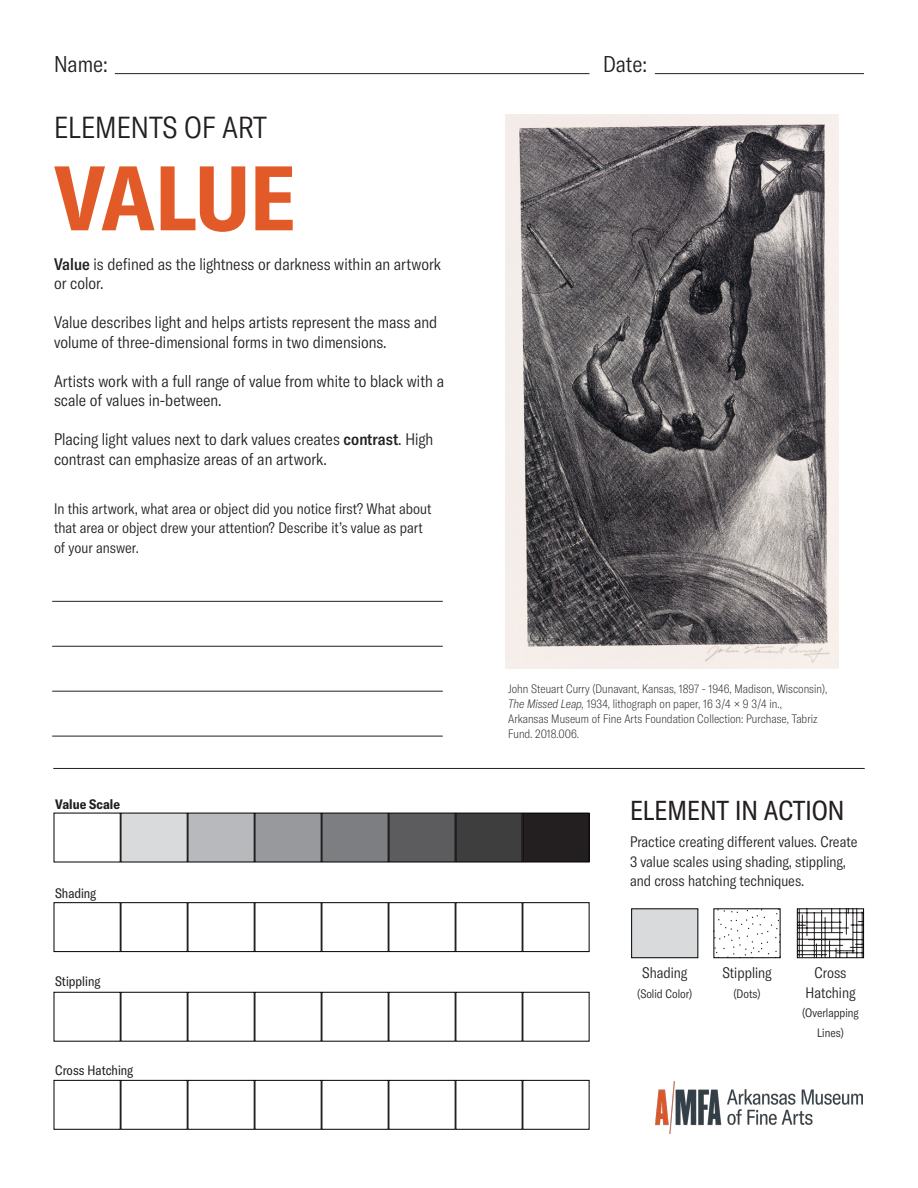
<style>
.page{position:relative;width:918px;height:1188px;background:#fff}
.page>*{position:absolute;margin:0;border:0;box-sizing:border-box;transform-origin:0 0}
.t1{font:700 condensed 90px "GT America";letter-spacing:-.005em;color:#e15a27}
.t2{font:300 condensed 30px "GT America";color:#231f20}
.t3{font:condensed 27px "GT America";color:#231f20}
.t4{font:300 condensed 22.5px "GT America";color:#231f20}
.t5{font:300 condensed 16.5px/19.5px "GT America";color:#231f20}
.t6{font:300 condensed 15px/19.5px "GT America";color:#231f20}
.t7{font:condensed 13.5px "GT America";color:#231f20}
.t8{font:700 condensed 13.5px "GT America";color:#231f20}
.t9{font:100 condensed 12px/15px "GT America";color:#231f20}
.t10{font:300 condensed 12px/19.5px "GT America";color:#231f20;text-align:center}
.s1{font-weight:500}
.s2{font-style:italic}
</style>
<div class="page">
<hr style="left:115px;top:73px;width:474px;height:1px;background:#231f20">
<hr style="left:655px;top:73px;width:209px;height:1px;background:#231f20">
<div style="left:121px;top:813px;width:67px;height:49px;background:#d9dadc"></div>
<div style="left:188px;top:813px;width:67px;height:49px;background:#b8b9bc"></div>
<div style="left:255px;top:813px;width:67px;height:49px;background:#97999c"></div>
<div style="left:322px;top:813px;width:67px;height:49px;background:#7c7e81;border:1px solid #000"></div>
<div style="left:389px;top:813px;width:67px;height:49px;background:#5c5c5f;border:1px solid #000"></div>
<div style="left:456px;top:813px;width:67px;height:49px;background:#3e3e3f;border:1px solid #000"></div>
<div style="left:523px;top:813px;width:66px;height:49px;background:#231f20"></div>
<div style="left:523px;top:813px;width:67px;height:49px;border:1px solid #000"></div>
<div style="left:54px;top:902px;width:67px;height:50px;border:1px solid #000"></div>
<div style="left:121px;top:902px;width:67px;height:50px;border:1px solid #000"></div>
<div style="left:188px;top:902px;width:67px;height:50px;border:1px solid #000"></div>
<div style="left:255px;top:902px;width:67px;height:50px;border:1px solid #000"></div>
<div style="left:322px;top:902px;width:67px;height:50px;border:1px solid #000"></div>
<div style="left:389px;top:902px;width:67px;height:50px;border:1px solid #000"></div>
<div style="left:456px;top:902px;width:67px;height:50px;border:1px solid #000"></div>
<div style="left:523px;top:902px;width:67px;height:50px;border:1px solid #000"></div>
<div style="left:54px;top:1080px;width:67px;height:50px;border:1px solid #000"></div>
<div style="left:121px;top:1080px;width:67px;height:50px;border:1px solid #000"></div>
<div style="left:188px;top:1080px;width:67px;height:50px;border:1px solid #000"></div>
<div style="left:255px;top:1080px;width:67px;height:50px;border:1px solid #000"></div>
<div style="left:322px;top:1080px;width:67px;height:50px;border:1px solid #000"></div>
<div style="left:389px;top:1080px;width:67px;height:50px;border:1px solid #000"></div>
<div style="left:456px;top:1080px;width:67px;height:50px;border:1px solid #000"></div>
<div style="left:523px;top:1080px;width:67px;height:50px;border:1px solid #000"></div>
<img style="left:506px;top:114px;width:332px;height:554px">
<hr style="left:52px;top:601px;width:391px;height:1px;background:#231f20">
<hr style="left:52px;top:646px;width:391px;height:1px;background:#231f20">
<hr style="left:52px;top:736px;width:391px;height:1px;background:#231f20">
<hr style="left:52px;top:691px;width:391px;height:1px;background:#231f20">
<svg style="left:714px;top:909px;width:67px;height:50px"></svg>
<div style="left:714px;top:908px;width:66px;height:50px;border:1px solid #000"></div>
<hr style="left:839px;top:909px;width:1px;height:49px;background:#231f20">
<hr style="left:853px;top:909px;width:1px;height:44px;background:#231f20">
<svg style="left:829px;top:941px;width:1px;height:15px"></svg>
<hr style="left:797px;top:912px;width:67px;height:1px;background:#231f20">
<hr style="left:821px;top:910px;width:1px;height:48px;background:#231f20">
<hr style="left:825px;top:917px;width:1px;height:41px;background:#231f20">
<svg style="left:831px;top:910px;width:1px;height:22px"></svg>
<hr style="left:808px;top:939px;width:56px;height:1px;background:#231f20">
<svg style="left:836px;top:944px;width:26px;height:12px"></svg>
<hr style="left:856px;top:909px;width:1px;height:49px;background:#231f20">
<hr style="left:868px;top:920px;width:1px;height:38px;background:#231f20">
<svg style="left:846px;top:910px;width:16px;height:25px"></svg>
<svg style="left:797px;top:910px;width:20px;height:49px"></svg>
<hr style="left:797px;top:954px;width:30px;height:1px;background:#231f20">
<hr style="left:797px;top:950px;width:58px;height:1px;background:#231f20">
<hr style="left:797px;top:945px;width:46px;height:1px;background:#231f20">
<hr style="left:797px;top:939px;width:56px;height:1px;background:#231f20">
<hr style="left:797px;top:932px;width:46px;height:1px;background:#231f20">
<hr style="left:797px;top:928px;width:52px;height:1px;background:#231f20">
<hr style="left:797px;top:922px;width:45px;height:1px;background:#231f20">
<div style="left:797px;top:908px;width:67px;height:50px;border:1px solid #000"></div>
<div style="left:631px;top:908px;width:67px;height:50px;background:#d9dadc;border:1px solid #000"></div>
<hr style="left:53px;top:768px;width:812px;height:1px;background:#231f20">
<img style="left:656px;top:1082px;width:207px;height:52px">
<p class="t4" style="left:54px;top:51px;width:55px">Name:</p>
<p class="t2" style="left:54px;top:110px;width:215px">ELEMENTS OF ART</p>
<p class="t1" style="left:54px;top:143px;width:243px">VALUE</p>
<p class="t5" style="left:54px;top:254px;width:389px"><span class="s1">Value</span> is defined as the lightness or darkness within an artwork or color.</p>
<p class="t5" style="left:54px;top:313px;width:385px">Value describes light and helps artists represent the mass and volume of three-dimensional forms in two dimensions.</p>
<p class="t5" style="left:54px;top:371px;width:392px">Artists work with a full range of value from white to black with a scale of values in-between.</p>
<p class="t5" style="left:54px;top:430px;width:381px">Placing light values next to dark values creates <span class="s1">contrast</span>. High contrast can emphasize areas of an artwork.</p>
<p class="t6" style="left:54px;top:499px;width:379px">In this artwork, what area or object did you notice first? What about that area or object drew your attention? Describe it’s value as part of your answer.</p>
<p class="t8" style="left:55px;top:796px;width:66px">Value Scale</p>
<p class="t7" style="left:55px;top:885px;width:43px">Shading</p>
<p class="t7" style="left:55px;top:974px;width:47px">Stippling</p>
<p class="t7" style="left:55px;top:1062px;width:79px">Cross Hatching</p>
<p class="t4" style="left:603px;top:51px;width:46px">Date:</p>
<p class="t9" style="left:508px;top:682px;width:321px">John Steuart Curry (Dunavant, Kansas, 1897 - 1946, Madison, Wisconsin), <span class="s2">The Missed Leap,</span> 1934, lithograph on paper, 16 3/4 × 9 3/4 in.,<br>Arkansas Museum of Fine Arts Foundation Collection: Purchase, Tabriz Fund. 2018.006.</p>
<p class="t3" style="left:630px;top:795px;width:216px">ELEMENT IN ACTION</p>
<p class="t6" style="left:630px;top:832px;width:229px">Practice creating different values. Create<br>3 value scales using shading, stippling, and cross hatching techniques.</p>
<p class="t6" style="left:642px;top:963px;width:47px">Shading</p>
<p class="t10" style="left:637px;top:984px;width:56px">(Solid Color)</p>
<p class="t6" style="left:722px;top:963px;width:51px">Stippling</p>
<p class="t10" style="left:733px;top:984px;width:29px">(Dots)</p>
<p class="t6" style="left:806px;top:963px;width:51px;text-align:center">Cross<br>Hatching</p>
<p class="t10" style="left:802px;top:1003px;width:58px">(Overlapping<br>Lines)</p>
</div>
